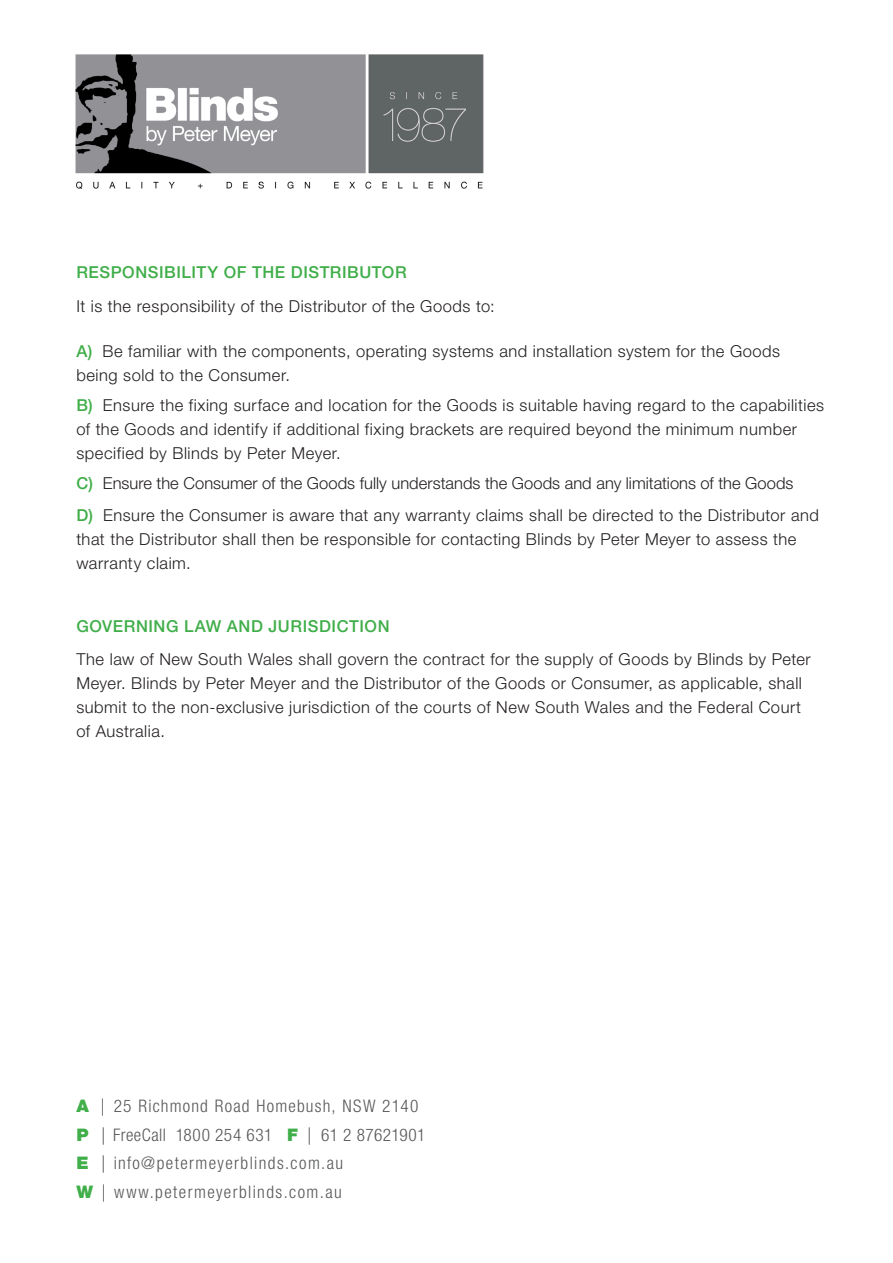
<style>
.page{position:relative;width:893px;height:1263px;background:#fff}
.page>*{position:absolute;margin:0;border:0;box-sizing:border-box;transform-origin:0 0}
.t1{font:300 condensed 17.4px/28.5px "Helvetica Neue LT Pro";letter-spacing:.075em;color:#57585a}
.t2{font:300 condensed 17.4px "Helvetica Neue LT Pro";letter-spacing:.025em;color:#57585a}
.t3{font:300 16.5px/24px "Helvetica Neue LT Pro";letter-spacing:.03em;color:#231f20}
.t4{font:300 16.5px "Helvetica Neue LT Pro";color:#231f20}
.t5{font:500 16.5px "Helvetica Neue LT Pro";letter-spacing:.035em;color:#40ae49}
.s1{font-weight:500;color:#40ae49}
.s2{font-weight:900;font-stretch:normal;color:#40ae49}
.s3{font-weight:100;font-stretch:normal;color:#231f20}
</style>
<div class="page">
<img style="left:76px;top:54px;width:408px;height:135px">
<p class="t5" style="left:76px;top:262px;width:332px">RESPONSIBILITY OF THE DISTRIBUTOR</p>
<p class="t3" style="left:76px;top:294px;width:420px">It is the responsibility of the Distributor of the Goods to:</p>
<p class="t3" style="left:76px;top:339px;width:705px"><span class="s1">A)</span> Be familiar with the components, operating systems and installation system for the Goods being sold to the Consumer.</p>
<p class="t3" style="left:76px;top:393px;width:749px"><span class="s1">B)</span> Ensure the fixing surface and location for the Goods is suitable having regard to the capabilities of the Goods and identify if additional fixing brackets are required beyond the minimum number specified by Blinds by Peter Meyer.</p>
<p class="t4" style="left:76px;top:473px;width:719px"><span class="s1">C)</span> Ensure the Consumer of the Goods fully understands the Goods and any limitations of the Goods</p>
<p class="t3" style="left:76px;top:502px;width:744px"><span class="s1">D)</span> Ensure the Consumer is aware that any warranty claims shall be directed to the Distributor and that the Distributor shall then be responsible for contacting Blinds by Peter Meyer to assess the warranty claim.</p>
<p class="t5" style="left:76px;top:616px;width:315px">GOVERNING LAW AND JURISDICTION</p>
<p class="t3" style="left:76px;top:646px;width:736px">The law of New South Wales shall govern the contract for the supply of Goods by Blinds by Peter Meyer. Blinds by Peter Meyer and the Distributor of the Goods or Consumer, as applicable, shall submit to the non-exclusive jurisdiction of the courts of New South Wales and the Federal Court of Australia.</p>
<p class="t1" style="left:76px;top:1091px;width:344px"><span class="s2">A</span> <span class="s3">|</span> 25 Richmond Road Homebush, NSW 2140</p>
<p class="t2" style="left:76px;top:1124px;width:351px"><span class="s2">P</span> <span class="s3">|</span> FreeCall 1800 254 631 <span class="s2">F</span> <span class="s3">|</span> 61 2 87621901</p>
<p class="t1" style="left:76px;top:1148px;width:268px"><span class="s2">E</span> <span class="s3">|</span> info@petermeyerblinds.com.au<br><span class="s2">W</span> <span class="s3">|</span> www.petermeyerblinds.com.au</p>
</div>
